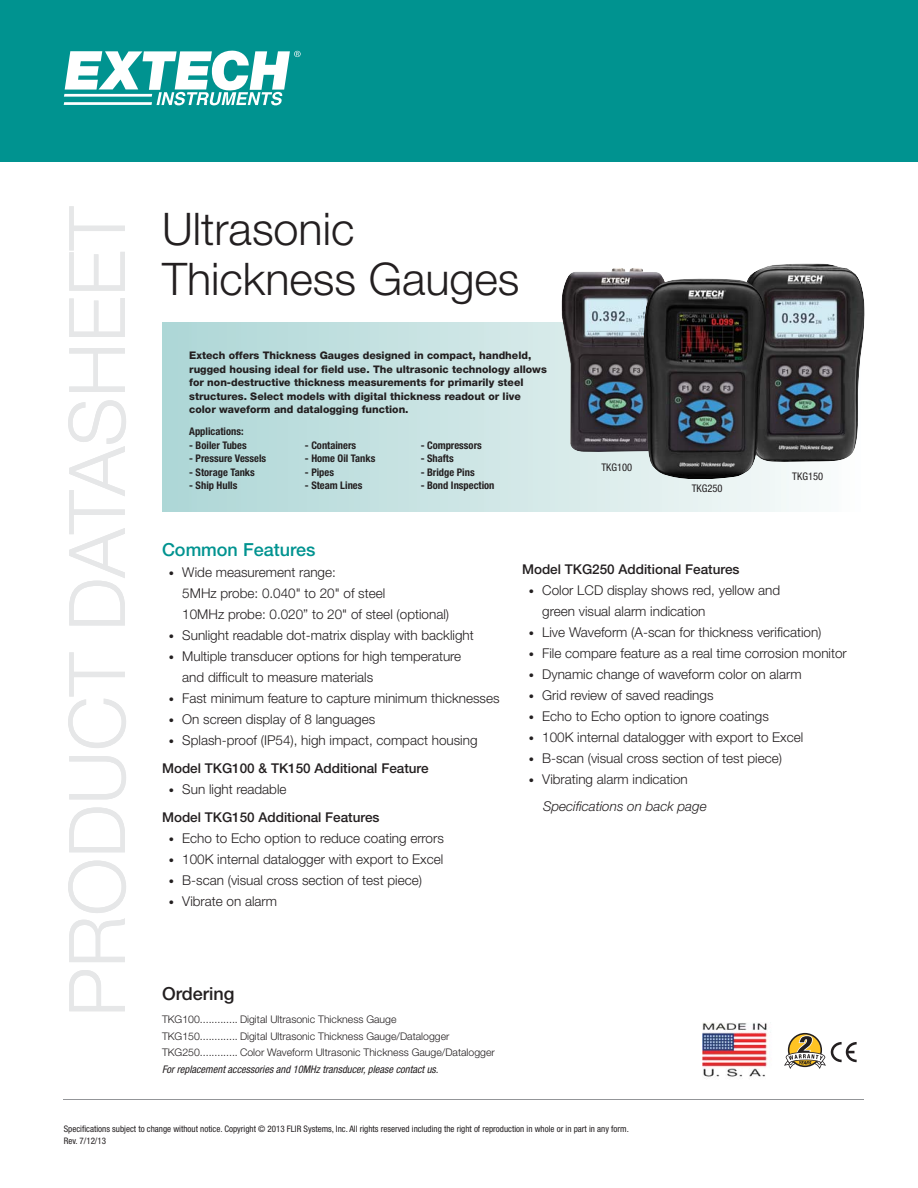
<style>
.page{position:relative;width:918px;height:1188px;background:#fff}
.page>*{position:absolute;margin:0;border:0;box-sizing:border-box;transform-origin:0 0}
.t1{font:300 78px "Helvetica Neue LT";color:#e6e7e8}
.t2{font:300 45px/49.5px "Helvetica Neue LT";color:#231f20}
.t3{font:500 18px "Helvetica Neue LT";color:#009390}
.t4{font:500 18px "Helvetica Neue LT";color:#231f20}
.t5{font:300 13.5px/21px "Helvetica Neue LT";color:#231f20}
.t6{font:500 13.5px/27.8px "Helvetica Neue LT";color:#231f20}
.t7{font:800 10.5px/13.5px "Helvetica Neue LT";color:#231f20}
.t8{font:300 10.5px/16.5px "Helvetica Neue LT";color:#231f20}
.t9{font:700 condensed 10.5px "Helvetica Neue LT";color:#231f20}
.t10{font:italic condensed 10.5px "Helvetica Neue LT";color:#231f20}
.t11{font:condensed 10.5px "Helvetica Neue LT";color:#231f20}
.t12{font:condensed 9px/12px "Helvetica Neue LT";color:#231f20}
.s1{font-size:10.5px}
.s2{font-weight:500}
.s3{font-weight:300;font-size:10.5px}
.s4{font-weight:300}
.s5{font-style:italic}
</style>
<div class="page">
<div style="left:0;top:0;width:918px;height:162px;background:#009390"></div>
<svg style="left:64px;top:51px;width:237px;height:54px"></svg>
<hr style="left:64px;top:1099px;width:800px;height:1px;background:#939598">
<img style="left:702px;top:1023px;width:66px;height:54px">
<svg style="left:784px;top:1033px;width:73px;height:36px"></svg>
<img style="left:561px;top:268px;width:103px;height:184px">
<img style="left:748px;top:263px;width:117px;height:200px">
<img style="left:643px;top:279px;width:123px;height:200px">
<h1 class="t1" style="left:69px;top:1017px;width:812px;rotate:-90deg">PRODUCT DATASHEET</h1>
<h2 class="t2" style="left:162px;top:210px;width:359px">Ultrasonic<br>Thickness Gauges</h2>
<p class="t7" style="left:189px;top:350px;width:359px">Extech offers Thickness Gauges designed in compact, handheld, rugged housing ideal for field use. The ultrasonic technology allows for non-destructive thickness measurements for primarily steel structures. Select models with digital thickness readout or live color waveform and datalogging function.</p>
<p class="t9" style="left:189px;top:428px;width:56px">Applications:</p>
<p class="t9" style="left:189px;top:441px;width:59px">- Boiler Tubes</p>
<p class="t9" style="left:189px;top:455px;width:79px">- Pressure Vessels</p>
<p class="t9" style="left:189px;top:468px;width:67px">- Storage Tanks</p>
<p class="t9" style="left:189px;top:482px;width:50px">- Ship Hulls</p>
<p class="t9" style="left:305px;top:441px;width:53px">- Containers</p>
<p class="t9" style="left:305px;top:455px;width:72px">- Home Oil Tanks</p>
<p class="t9" style="left:305px;top:468px;width:31px">- Pipes</p>
<p class="t9" style="left:305px;top:482px;width:59px">- Steam Lines</p>
<p class="t9" style="left:421px;top:441px;width:63px">- Compressors</p>
<p class="t9" style="left:421px;top:455px;width:35px">- Shafts</p>
<p class="t9" style="left:421px;top:468px;width:56px">- Bridge Pins</p>
<p class="t9" style="left:421px;top:482px;width:75px">- Bond Inspection</p>
<p class="t11" style="left:601px;top:463px;width:32px">TKG100</p>
<p class="t11" style="left:792px;top:472px;width:32px">TKG150</p>
<p class="t11" style="left:692px;top:485px;width:32px">TKG250</p>
<h3 class="t3" style="left:162px;top:543px;width:155px">Common Features</h3>
<p class="t5" style="left:182px;top:563px;width:268px;text-indent:-14px"><span class="s1">•</span> Wide measurement range:<br>5MHz probe: 0.040" to 20" of steel<br>10MHz probe: 0.020” to 20" of steel (optional)</p>
<p class="t5" style="left:169px;top:626px;width:307px"><span class="s1">•</span> Sunlight readable dot-matrix display with backlight</p>
<p class="t5" style="left:182px;top:647px;width:281px;text-indent:-14px"><span class="s1">•</span> Multiple transducer options for high temperature and difficult to measure materials</p>
<p class="t5" style="left:169px;top:689px;width:332px"><span class="s1">•</span> Fast minimum feature to capture minimum thicknesses</p>
<p class="t5" style="left:169px;top:710px;width:208px"><span class="s1">•</span> On screen display of 8 languages</p>
<p class="t5" style="left:162px;top:728px;width:317px;line-height:27.8px;text-indent:7px"><span class="s1">•</span> Splash-proof (IP54), high impact, compact housing<br><span class="s2">Model TKG100 &amp; TK150 Additional Feature</span></p>
<p class="t6" style="left:162px;top:777px;width:219px;text-indent:7px"><span class="s3">•</span> <span class="s4">Sun light readable<br></span>Model TKG150 Additional Features</p>
<p class="t5" style="left:169px;top:829px;width:277px"><span class="s1">•</span> Echo to Echo option to reduce coating errors</p>
<p class="t5" style="left:169px;top:850px;width:276px"><span class="s1">•</span> 100K internal datalogger with export to Excel</p>
<p class="t5" style="left:169px;top:871px;width:255px"><span class="s1">•</span> B-scan (visual cross section of test piece)</p>
<p class="t5" style="left:169px;top:892px;width:110px"><span class="s1">•</span> Vibrate on alarm</p>
<p class="t6" style="left:522px;top:557px;width:219px">Model TKG250 Additional Features</p>
<p class="t5" style="left:542px;top:581px;width:240px;text-indent:-14px"><span class="s1">•</span> Color LCD display shows red, yellow and green visual alarm indication</p>
<p class="t5" style="left:529px;top:623px;width:294px"><span class="s1">•</span> Live Waveform (A-scan for thickness verification)</p>
<p class="t5" style="left:529px;top:644px;width:320px"><span class="s1">•</span> File compare feature as a real time corrosion monitor</p>
<p class="t5" style="left:529px;top:665px;width:274px"><span class="s1">•</span> Dynamic change of waveform color on alarm</p>
<p class="t5" style="left:529px;top:686px;width:186px"><span class="s1">•</span> Grid review of saved readings</p>
<p class="t5" style="left:529px;top:707px;width:242px"><span class="s1">•</span> Echo to Echo option to ignore coatings</p>
<p class="t5" style="left:529px;top:728px;width:276px"><span class="s1">•</span> 100K internal datalogger with export to Excel</p>
<p class="t5" style="left:529px;top:749px;width:255px"><span class="s1">•</span> B-scan (visual cross section of test piece)</p>
<p class="t5" style="left:543px;top:767px;width:165px;line-height:27.8px;text-indent:-14px"><span class="s1">•</span> Vibrating alarm indication<br><span class="s5">Specifications on back page</span></p>
<h3 class="t4" style="left:162px;top:987px;width:74px">Ordering</h3>
<p class="t8" style="left:162px;top:1013px;width:334px">TKG100 ............. Digital Ultrasonic Thickness Gauge<br>TKG150 ............. Digital Ultrasonic Thickness Gauge/Datalogger<br>TKG250 ............. Color Waveform Ultrasonic Thickness Gauge/Datalogger</p>
<p class="t10" style="left:162px;top:1065px;width:278px">For replacement accessories and 10MHz transducer, please contact us.</p>
<p class="t12" style="left:64px;top:1124px;width:567px">Specifications subject to change without notice. Copyright © 2013 FLIR Systems, Inc. All rights reserved including the right of reproduction in whole or in part in any form.<br>Rev. 7/12/13</p>
</div>
